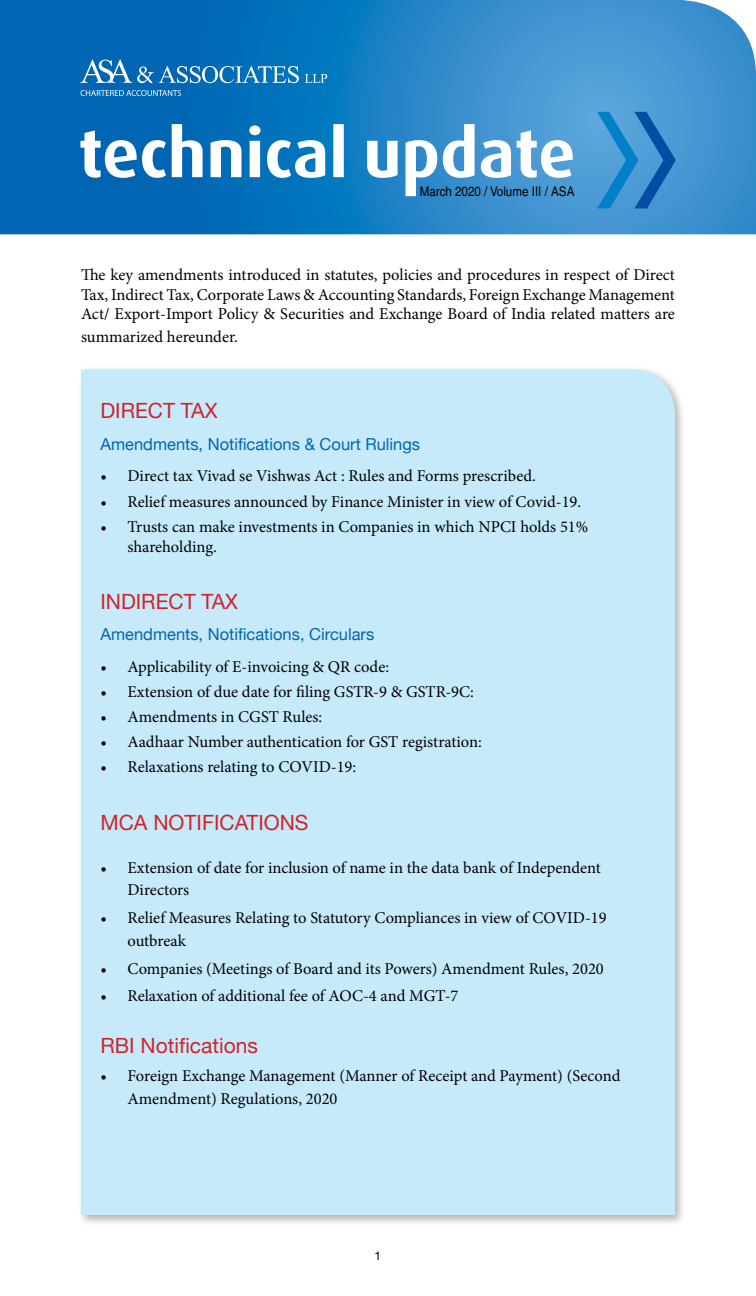
<style>
.page{position:relative;width:756px;height:1296px;background:#fff}
.page>*{position:absolute;margin:0;border:0;box-sizing:border-box;transform-origin:0 0}
.t1{font:21px "Helvetica Neue";color:#d2232a}
.t2{font:16.5px/19.8px "Minion Pro";color:#000}
.t3{font:16.5px "Helvetica Neue";color:#0066b3}
.t4{font:13.35px "Helvetica LT";color:#000;scale:.87 1}
.t5{font:12px "Helvetica Neue";color:#000}
</style>
<div class="page">
<div style="left:77px;top:365px;width:610px;height:862px;background:#000;opacity:.3"></div>
<div style="left:81px;top:369px;width:594px;height:846px;background:#c7eafb"></div>
<svg style="left:0;top:0;width:756px;height:234px;background:#2280c3"></svg>
<svg style="left:597px;top:112px;width:79px;height:97px;background:#368ccb"></svg>
<svg style="left:80px;top:124px;width:493px;height:72px"></svg>
<svg style="left:80px;top:59px;width:247px;height:24px;background:#3288c4"></svg>
<svg style="left:80px;top:90px;width:101px;height:6px"></svg>
<p class="t4" style="left:420px;top:184px;width:179px">March 2020 / Volume III / ASA</p>
<p class="t2" style="left:81px;top:265px;width:596px;text-align:justify">The key amendments introduced in statutes, policies and procedures in respect of Direct Tax, Indirect Tax, Corporate Laws &amp; Accounting Standards, Foreign Exchange Management Act/ Export-Import Policy &amp; Securities and Exchange Board of India related matters are</p>
<p class="t2" style="left:81px;top:327px;width:158px">summarized hereunder.</p>
<p class="t1" style="left:100px;top:398px;width:119px">DIRECT TAX</p>
<p class="t3" style="left:100px;top:434px;width:321px">Amendments, Notifications &amp; Court Rulings</p>
<p class="t2" style="left:100px;top:466px;width:437px">• Direct tax Vivad se Vishwas Act : Rules and Forms prescribed.</p>
<p class="t2" style="left:100px;top:491px;width:482px">• Relief measures announced by Finance Minister in view of Covid-19.</p>
<p class="t2" style="left:127px;top:517px;width:462px;text-indent:-27px">• Trusts can make investments in Companies in which NPCI holds 51% shareholding.</p>
<p class="t1" style="left:100px;top:589px;width:139px">INDIRECT TAX</p>
<p class="t3" style="left:100px;top:624px;width:275px">Amendments, Notifications, Circulars</p>
<p class="t2" style="left:100px;top:657px;width:290px">• Applicability of E-invoicing &amp; QR code:</p>
<p class="t2" style="left:100px;top:682px;width:375px">• Extension of due date for filing GSTR-9 &amp; GSTR-9C:</p>
<p class="t2" style="left:100px;top:707px;width:223px">• Amendments in CGST Rules:</p>
<p class="t2" style="left:100px;top:732px;width:383px">• Aadhaar Number authentication for GST registration:</p>
<p class="t2" style="left:100px;top:757px;width:257px">• Relaxations relating to COVID-19:</p>
<p class="t1" style="left:100px;top:810px;width:210px">MCA NOTIFICATIONS</p>
<p class="t2" style="left:127px;top:856px;width:475px;line-height:22.5px;text-indent:-27px">• Extension of date for inclusion of name in the data bank of Independent<br>Directors</p>
<p class="t2" style="left:127px;top:907px;width:481px;line-height:22.5px;text-indent:-27px">• Relief Measures Relating to Statutory Compliances in view of COVID-19 outbreak</p>
<p class="t2" style="left:100px;top:958px;width:505px">• Companies (Meetings of Board and its Powers) Amendment Rules, 2020</p>
<p class="t2" style="left:100px;top:986px;width:360px">• Relaxation of additional fee of AOC-4 and MGT-7</p>
<p class="t1" style="left:100px;top:1033px;width:159px">RBI Notifications</p>
<p class="t2" style="left:127px;top:1065px;width:495px;line-height:22.5px;text-indent:-27px">• Foreign Exchange Management (Manner of Receipt and Payment) (Second<br>Amendment) Regulations, 2020</p>
<p class="t5" style="left:375px;top:1249px;width:8px">1</p>
</div>
